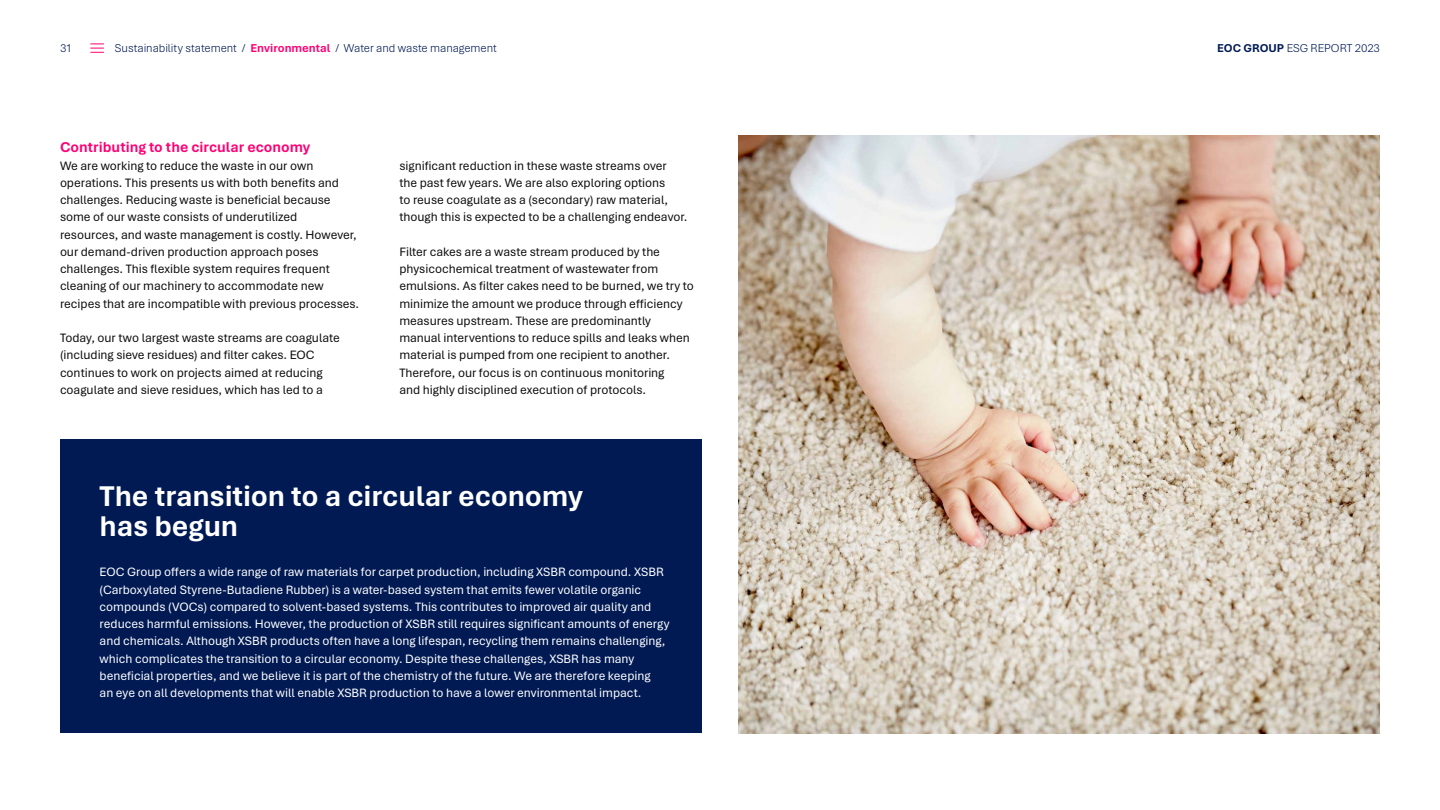
<style>
.page{position:relative;width:1440px;height:810px;background:#fff}
.page>*{position:absolute;margin:0;border:0;box-sizing:border-box;transform-origin:0 0}
.t1{font:700 30px/30px "Aptos";letter-spacing:-.01em;color:#fff}
.t2{font:700 15px "Aptos";color:#ff0074}
.t3{font:12.75px/17.2px "Aptos";letter-spacing:-.005em;color:#0c0c0c}
.t4{font:12.75px/17.2px "Aptos";letter-spacing:-.005em;color:#fff}
.t5{font:300 12px "Aptos";letter-spacing:-.005em;color:#011a54}
.s1{font-weight:700;color:#ff0074}
.s2{font-weight:700}
</style>
<div class="page">
<div style="left:60px;top:440px;width:641px;height:294px;background:#011a54"></div>
<img style="left:739px;top:135px;width:641px;height:598px">
<svg style="left:90px;top:44px;width:14px;height:9px"></svg>
<p class="t5" style="left:60px;top:40px;width:14px">31</p>
<p class="t5" style="left:115px;top:40px;width:383px">Sustainability statement / <span class="s1">Environmental</span> / Water and waste management</p>
<p class="t5" style="left:1217px;top:40px;width:164px"><span class="s2">EOC GROUP</span> ESG REPORT 2023</p>
<p class="t2" style="left:60px;top:137px;width:252px">Contributing to the circular economy</p>
<p class="t3" style="left:60px;top:156px;width:301px">We are working to reduce the waste in our own operations. This presents us with both benefits and challenges. Reducing waste is beneficial because some of our waste consists of underutilized<br>resources, and waste management is costly. However, our demand-driven production approach poses challenges. This flexible system requires frequent cleaning of our machinery to accommodate new recipes that are incompatible with previous processes.</p>
<p class="t3" style="left:60px;top:329px;width:282px">Today, our two largest waste streams are coagulate (including sieve residues) and filter cakes. EOC continues to work on projects aimed at reducing coagulate and sieve residues, which has led to a</p>
<p class="t3" style="left:399px;top:156px;width:290px">significant reduction in these waste streams over the past few years. We are also exploring options<br>to reuse coagulate as a (secondary) raw material, though this is expected to be a challenging endeavor.</p>
<p class="t3" style="left:399px;top:242px;width:296px">Filter cakes are a waste stream produced by the physicochemical treatment of wastewater from emulsions. As filter cakes need to be burned, we try to minimize the amount we produce through efficiency measures upstream. These are predominantly manual interventions to reduce spills and leaks when material is pumped from one recipient to another.<br>Therefore, our focus is on continuous monitoring<br>and highly disciplined execution of protocols.</p>
<h1 class="t1" style="left:100px;top:480px;width:485px">The transition to a circular economy has begun</h1>
<p class="t4" style="left:100px;top:563px;width:571px">EOC Group offers a wide range of raw materials for carpet production, including XSBR compound. XSBR (Carboxylated Styrene-Butadiene Rubber) is a water-based system that emits fewer volatile organic compounds (VOCs) compared to solvent-based systems. This contributes to improved air quality and reduces harmful emissions. However, the production of XSBR still requires significant amounts of energy and chemicals. Although XSBR products often have a long lifespan, recycling them remains challenging, which complicates the transition to a circular economy. Despite these challenges, XSBR has many beneficial properties, and we believe it is part of the chemistry of the future. We are therefore keeping<br>an eye on all developments that will enable XSBR production to have a lower environmental impact.</p>
</div>
